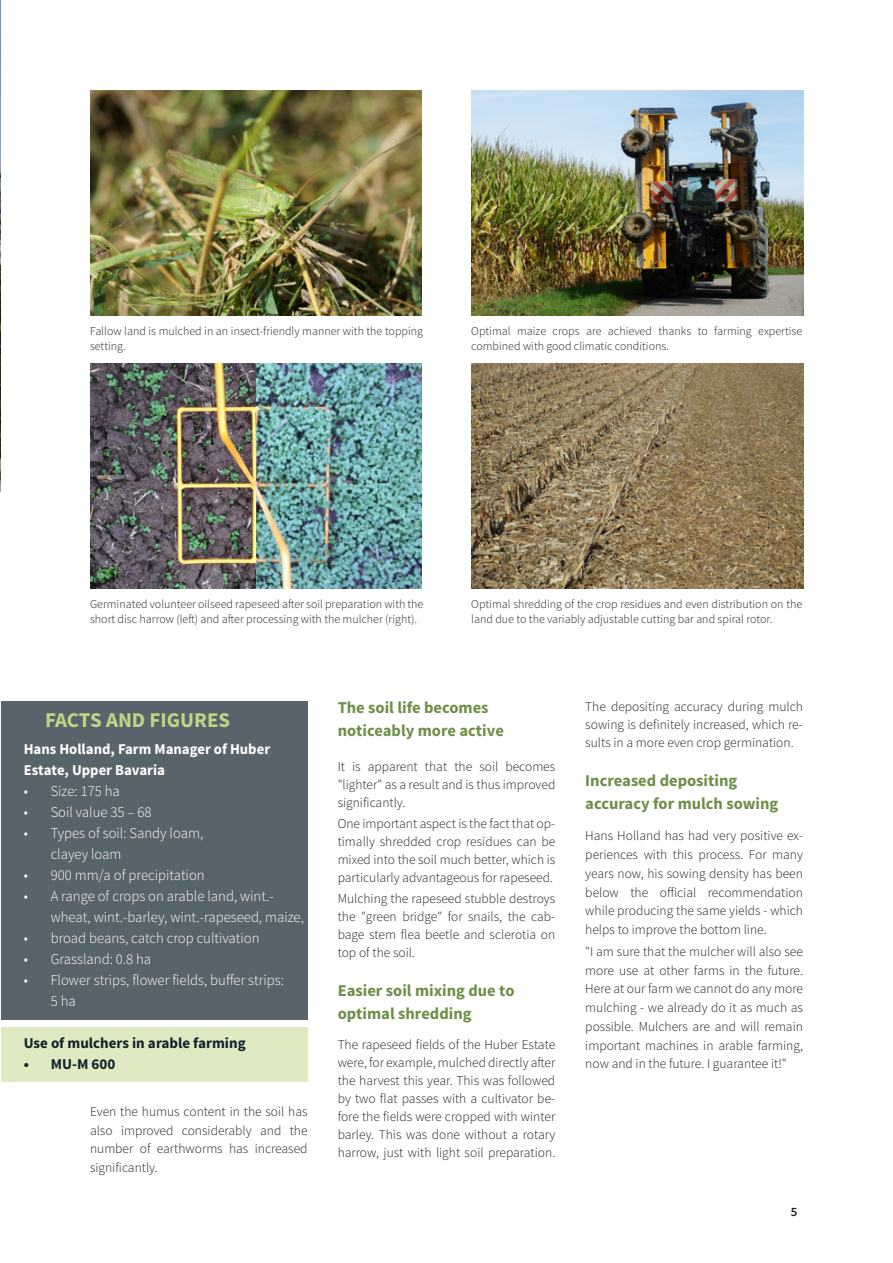
<style>
.page{position:relative;width:893px;height:1263px;background:#fff}
.page>*{position:absolute;margin:0;border:0;box-sizing:border-box;transform-origin:0 0}
.Abschnittstitel_Seit{font:700 21px "Source Sans Pro";color:#bdd684}
.Hervorhebungen_Zitat{font:700 16.5px/22.5px "Source Sans Pro";color:#6d8f47}
.ABB_Fließtext{font:700 16.5px/22.5px "Source Sans Pro";color:#6d8f47}
.t1{font:300 15px/21px "Source Sans Pro";color:#fff}
.Seitentext___schwarz{font:700 15px/21px "Source Sans Pro";color:#fff}
.Seitentext___schwarz-2{font:700 15px "Source Sans Pro";color:#10222b}
.Seitentext___schwarz-3{font:300 15px "Source Sans Pro";color:#f6ffe0}
.ABB_Fließtext-2{font:300 13.5px/18px "Source Sans Pro";color:#231f20;text-align:justify}
.t2{font:600 12.75px "Source Sans Pro";color:#231f20}
.Seitentext___schwarz-4{font:300 12px/15px "Source Sans Pro";color:#231f20}
</style>
<div class="page">
<img style="left:0;top:0;width:1px;height:492px">
<div style="left:1px;top:701px;width:307px;height:318px;background:#58646b"></div>
<img style="left:90px;top:90px;width:332px;height:225px">
<img style="left:472px;top:363px;width:331px;height:225px">
<img style="left:471px;top:90px;width:332px;height:225px">
<img style="left:90px;top:363px;width:332px;height:225px">
<div style="left:1px;top:1027px;width:307px;height:55px;background:#deeac1"></div>
<p class="Seitentext___schwarz-4" style="left:90px;top:324px;width:334px">Fallow land is mulched in an insect-friendly manner with the topping setting.</p>
<p class="Seitentext___schwarz-4" style="left:471px;top:324px;width:332px">Optimal maize crops are achieved thanks to farming expertise combined with good climatic conditions.</p>
<p class="Seitentext___schwarz-4" style="left:90px;top:597px;width:335px">Germinated volunteer oilseed rapeseed after soil preparation with the short disc harrow (left) and after processing with the mulcher (right).</p>
<p class="Seitentext___schwarz-4" style="left:471px;top:597px;width:332px">Optimal shredding of the crop residues and even distribution on the land due to the variably adjustable cutting bar and spiral rotor.</p>
<p class="Abschnittstitel_Seit" style="left:45px;top:707px;width:187px">FACTS AND FIGURES</p>
<p class="Seitentext___schwarz" style="left:24px;top:739px;width:248px">Hans Holland, Farm Manager of Huber<br>Estate, Upper Bavaria</p>
<p class="t1" style="left:24px;top:780px;width:98px">• Size: 175 ha</p>
<p class="t1" style="left:24px;top:801px;width:129px">• Soil value 35 – 68</p>
<p class="t1" style="left:51px;top:822px;width:154px;text-indent:-27px">• Types of soil: Sandy loam, clayey loam</p>
<p class="t1" style="left:24px;top:864px;width:182px">• 900 mm/a of precipitation</p>
<p class="t1" style="left:51px;top:885px;width:255px;text-indent:-27px">• A range of crops on arable land, wint.- wheat, wint.-barley, wint.-rapeseed, maize,</p>
<p class="t1" style="left:24px;top:927px;width:237px">• broad beans, catch crop cultivation</p>
<p class="t1" style="left:24px;top:948px;width:129px">• Grassland: 0.8 ha</p>
<p class="t1" style="left:51px;top:969px;width:235px;text-indent:-27px">• Flower strips, flower fields, buffer strips:<br>5 ha</p>
<p class="Seitentext___schwarz-2" style="left:24px;top:1033px;width:223px">Use of mulchers in arable farming</p>
<p class="Seitentext___schwarz-2" style="left:24px;top:1054px;width:93px">• MU-M 600</p>
<p class="Seitentext___schwarz-3" style="left:24px;top:1076px;width:11px">...</p>
<p class="ABB_Fließtext-2" style="left:90px;top:1102px;width:219px;line-height:18.8px">Even the humus content in the soil has also improved considerably and the number of earthworms has increased significantly.</p>
<p class="ABB_Fließtext" style="left:338px;top:697px;width:168px">The soil life becomes noticeably more active</p>
<p class="ABB_Fließtext-2" style="left:338px;top:757px;width:219px">It is apparent that the soil becomes "lighter" as a result and is thus improved significantly.</p>
<p class="ABB_Fließtext-2" style="left:338px;top:814px;width:219px">One important aspect is the fact that op&shy;timally shredded crop residues can be mixed into the soil much better, which is particularly advantageous for rapeseed.</p>
<p class="ABB_Fließtext-2" style="left:338px;top:889px;width:219px">Mulching the rapeseed stubble destroys the "green bridge" for snails, the cab&shy;bage stem flea beetle and sclerotia on top of the soil.</p>
<p class="Hervorhebungen_Zitat" style="left:338px;top:980px;width:178px">Easier soil mixing due to optimal shredding</p>
<p class="ABB_Fließtext-2" style="left:338px;top:1036px;width:219px">The rapeseed fields of the Huber Estate were, for example, mulched directly after the harvest this year. This was followed by two flat passes with a cultivator be&shy;fore the fields were cropped with winter barley. This was done without a rotary harrow, just with light soil preparation.</p>
<p class="ABB_Fließtext-2" style="left:585px;top:697px;width:219px">The depositing accuracy during mulch sowing is definitely increased, which re&shy;sults in a more even crop germination.</p>
<p class="Hervorhebungen_Zitat" style="left:585px;top:770px;width:195px">Increased depositing accuracy for mulch sowing</p>
<p class="ABB_Fließtext-2" style="left:585px;top:826px;width:219px;line-height:18.8px">Hans Holland has had very positive ex&shy;periences with this process. For many years now, his sowing density has been below the official recommendation while producing the same yields - which helps to improve the bottom line.</p>
<p class="ABB_Fließtext-2" style="left:585px;top:942px;width:219px;line-height:18.8px">"I am sure that the mulcher will also see more use at other farms in the future.<br>Here at our farm we cannot do any more mulching - we already do it as much as possible. Mulchers are and will remain important machines in arable farming, now and in the future. I guarantee it!"</p>
<p class="t2" style="left:791px;top:1203px;width:8px">5</p>
</div>
